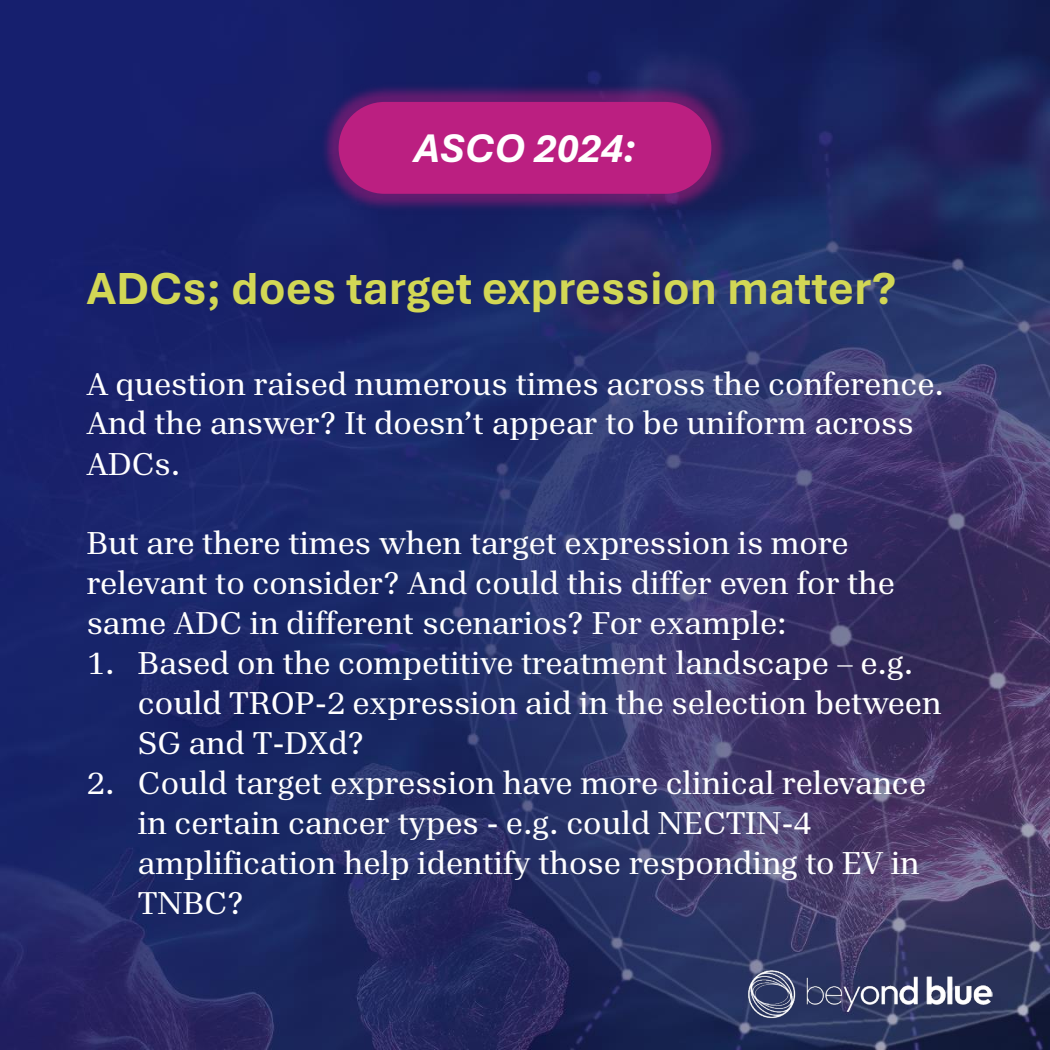
<style>
.page{position:relative;width:1050px;height:1050px;background:#fff}
.page>*{position:absolute;margin:0;border:0;box-sizing:border-box;transform-origin:0 0}
.t1{font:700 47.25px "Aptos";color:#d2d755}
.t2{font:italic 700 42px "Aptos";letter-spacing:-.005em;color:#fff}
.t3{font:33.25px/39.8px "Aptos Serif";color:#fff}
</style>
<div class="page">
<img style="left:0;top:0;width:1050px;height:1050px">
<img style="left:748px;top:970px;width:245px;height:49px">
<img style="left:314px;top:77px;width:422px;height:141px">
<div style="left:339px;top:102px;width:372px;height:92px;background:#bb1f81;border-radius:46px"></div>
<p class="t2" style="left:414px;top:119px;width:224px">ASCO 2024:</p>
<h1 class="t1" style="left:87px;top:257px;width:811px">ADCs; does target expression matter?</h1>
<p class="t3" style="left:87px;top:362px;width:859px;line-height:40.1px">A question raised numerous times across the conference.<br>And the answer? It doesn’t appear to be uniform across<br>ADCs.</p>
<p class="t3" style="left:87px;top:522px;width:810px">But are there times when target expression is more relevant to consider? And could this differ even for the same ADC in different scenarios? For example:</p>
<p class="t3" style="left:138px;top:642px;width:805px;text-indent:-51px">1. Based on the competitive treatment landscape – e.g. could TROP-2 expression aid in the selection between<br>SG and T-DXd?</p>
<p class="t3" style="left:138px;top:762px;width:790px;text-indent:-51px">2. Could target expression have more clinical relevance in certain cancer types - e.g. could NECTIN-4 amplification help identify those responding to EV in TNBC?</p>
</div>
